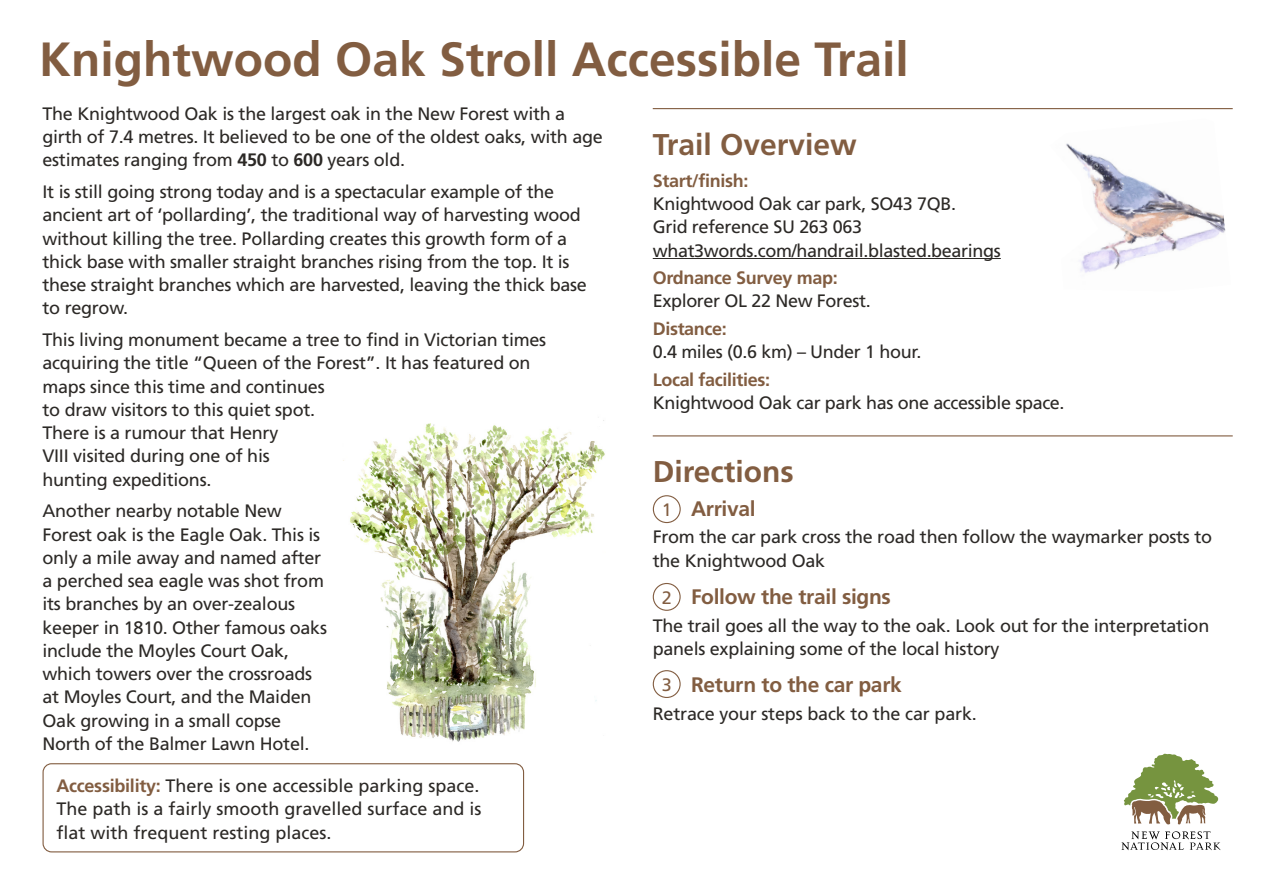
<style>
.page{position:relative;width:1263px;height:893px;background:#fff}
.page>*{position:absolute;margin:0;border:0;box-sizing:border-box;transform-origin:0 0}
.t1{font:700 48px "Frutiger";color:#825d41}
.t2{font:700 30px "Frutiger";color:#825d41}
.t3{font:700 21px "Frutiger";letter-spacing:-.015em;color:#825d41}
.t4{font:18px/23.2px "Frutiger";letter-spacing:-.015em;color:#2c2926}
.t5{font:700 18px "Frutiger";letter-spacing:-.02em;color:#825d41}
.t6{font:18px "Frutiger";color:#825d41}
.s1{font-weight:700}
.s2{font-weight:700;color:#825d41}
</style>
<div class="page">
<img style="left:1066px;top:143px;width:160px;height:130px">
<hr style="left:653px;top:108px;width:580px;height:1px;background:#825d41">
<hr style="left:653px;top:258px;width:348px;height:1px;background:#2c2926">
<hr style="left:653px;top:435px;width:580px;height:1px;background:#825d41">
<div style="left:653px;top:495px;width:28px;height:28px;border:1px solid #825d41;border-radius:50%"></div>
<div style="left:653px;top:583px;width:28px;height:28px;border:1px solid #825d41;border-radius:50%"></div>
<div style="left:653px;top:670px;width:28px;height:28px;border:1px solid #825d41;border-radius:50%"></div>
<img style="left:343px;top:420px;width:262px;height:322px">
<div style="left:43px;top:763px;width:481px;height:89px;border:1px solid #825d41;border-radius:9px"></div>
<svg style="left:1124px;top:753px;width:95px;height:71px"></svg>
<svg style="left:1121px;top:831px;width:99px;height:19px"></svg>
<h1 class="t1" style="left:39px;top:32px;width:871px">Knightwood Oak Stroll Accessible Trail</h1>
<p class="t4" style="left:43px;top:102px;width:562px">The Knightwood Oak is the largest oak in the New Forest with a girth of 7.4 metres. It believed to be one of the oldest oaks, with age estimates ranging from <span class="s1">450</span> to <span class="s1">600</span> years old.</p>
<p class="t4" style="left:43px;top:180px;width:546px">It is still going strong today and is a spectacular example of the ancient art of ‘pollarding’, the traditional way of harvesting wood without killing the tree. Pollarding creates this growth form of a thick base with smaller straight branches rising from the top. It is these straight branches which are harvested, leaving the thick base to regrow.</p>
<p class="t4" style="left:43px;top:328px;width:505px">This living monument became a tree to find in Victorian times acquiring the title “Queen of the Forest”. It has featured on maps since this time and continues<br>to draw visitors to this quiet spot.<br>There is a rumour that Henry<br>VIII visited during one of his<br>hunting expeditions.</p>
<p class="t4" style="left:43px;top:499px;width:286px">Another nearby notable New<br>Forest oak is the Eagle Oak. This is only a mile away and named after a perched sea eagle was shot from its branches by an over-zealous keeper in 1810. Other famous oaks include the Moyles Court Oak, which towers over the crossroads at Moyles Court, and the Maiden<br>Oak growing in a small copse<br>North of the Balmer Lawn Hotel.</p>
<p class="t4" style="left:56px;top:774px;width:427px;text-align:justify"><span class="s2">Accessibility:</span> There is one accessible parking space.<br>The path is a fairly smooth gravelled surface and is flat with frequent resting places.</p>
<h2 class="t2" style="left:653px;top:127px;width:206px">Trail Overview</h2>
<p class="t5" style="left:653px;top:170px;width:97px">Start/finish:</p>
<p class="t4" style="left:653px;top:192px;width:350px">Knightwood Oak car park, SO43 7QB.<br>Grid reference SU 263 063 what3words.com/handrail.blasted.bearings</p>
<p class="t5" style="left:653px;top:267px;width:186px">Ordnance Survey map:</p>
<p class="t4" style="left:653px;top:289px;width:220px">Explorer OL 22 New Forest.</p>
<p class="t5" style="left:653px;top:318px;width:76px">Distance:</p>
<p class="t4" style="left:653px;top:340px;width:270px">0.4 miles (0.6 km) – Under 1 hour.</p>
<p class="t5" style="left:653px;top:369px;width:119px">Local facilities:</p>
<p class="t4" style="left:653px;top:391px;width:413px">Knightwood Oak car park has one accessible space.</p>
<h2 class="t2" style="left:653px;top:454px;width:143px">Directions</h2>
<p class="t3" style="left:691px;top:496px;width:66px">Arrival</p>
<p class="t4" style="left:653px;top:525px;width:561px">From the car park cross the road then follow the waymarker posts to the Knightwood Oak</p>
<p class="t3" style="left:691px;top:584px;width:201px">Follow the trail signs</p>
<p class="t4" style="left:653px;top:613px;width:558px">The trail goes all the way to the oak. Look out for the interpretation panels explaining some of the local history</p>
<p class="t3" style="left:691px;top:673px;width:212px">Return to the car park</p>
<p class="t4" style="left:653px;top:702px;width:326px">Retrace your steps back to the car park.</p>
<p class="t6" style="left:662px;top:499px;width:12px">1</p>
<p class="t6" style="left:662px;top:587px;width:12px">2</p>
<p class="t6" style="left:662px;top:674px;width:12px">3</p>
</div>
